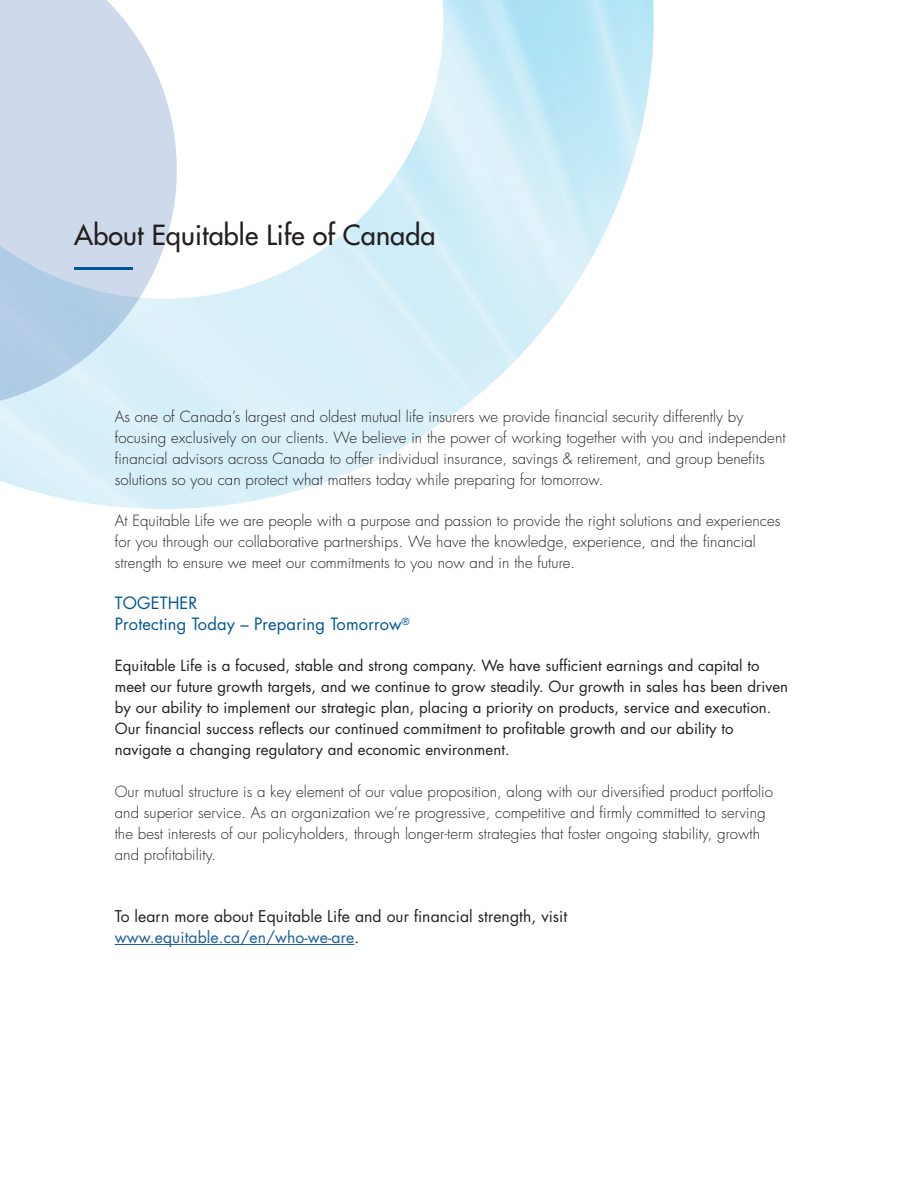
<style>
.page{position:relative;width:918px;height:1188px;background:#fff}
.page>*{position:absolute;margin:0;border:0;box-sizing:border-box;transform-origin:0 0}
.t1{font:500 27px "Futura Std";letter-spacing:.005em;color:#231f20}
.t2{font:16.5px/21px "Futura Std";letter-spacing:.01em;color:#005595}
.t3{font:15.75px/21px "Futura Std";letter-spacing:.005em;color:#231f20}
.t4{font:300 15px/21px "Futura Std";letter-spacing:.005em;color:#231f20}
.t5{font:15px/21px "Futura Std";letter-spacing:.005em;color:#231f20}
.s1{color:#175d9e}
</style>
<div class="page">
<svg style="left:0;top:0;width:178px;height:409px;background:#cedded"></svg>
<hr style="left:115px;top:944px;width:239px;height:1px;background:#175d9e">
<hr style="left:74px;top:267px;width:59px;height:3px;background:#005595">
<h1 class="t1" style="left:74px;top:218px;width:363px">About Equitable Life of Canada</h1>
<p class="t4" style="left:115px;top:406px;width:672px">As one of Canada’s largest and oldest mutual life insurers we provide financial security differently by focusing exclusively on our clients. We believe in the power of working together with you and independent financial advisors across Canada to offer individual insurance, savings &amp; retirement, and group benefits solutions so you can protect what matters today while preparing for tomorrow.</p>
<p class="t4" style="left:115px;top:510px;width:667px">At Equitable Life we are people with a purpose and passion to provide the right solutions and experiences for you through our collaborative partnerships. We have the knowledge, experience, and the financial strength to ensure we meet our commitments to you now and in the future.</p>
<p class="t2" style="left:115px;top:593px;width:296px">TOGETHER<br>Protecting Today – Preparing Tomorrow<sup>®</sup></p>
<p class="t5" style="left:115px;top:656px;width:675px">Equitable Life is a focused, stable and strong company. We have sufficient earnings and capital to meet our future growth targets, and we continue to grow steadily. Our growth in sales has been driven by our ability to implement our strategic plan, placing a priority on products, service and execution.<br>Our financial success reflects our continued commitment to profitable growth and our ability to navigate a changing regulatory and economic environment.</p>
<p class="t4" style="left:115px;top:781px;width:660px">Our mutual structure is a key element of our value proposition, along with our diversified product portfolio and superior service. As an organization we’re progressive, competitive and firmly committed to serving the best interests of our policyholders, through longer-term strategies that foster ongoing stability, growth and profitability.</p>
<p class="t3" style="left:115px;top:906px;width:454px">To learn more about Equitable Life and our financial strength, visit <span class="s1">www.equitable.ca/en/who-we-are</span>.</p>
</div>
